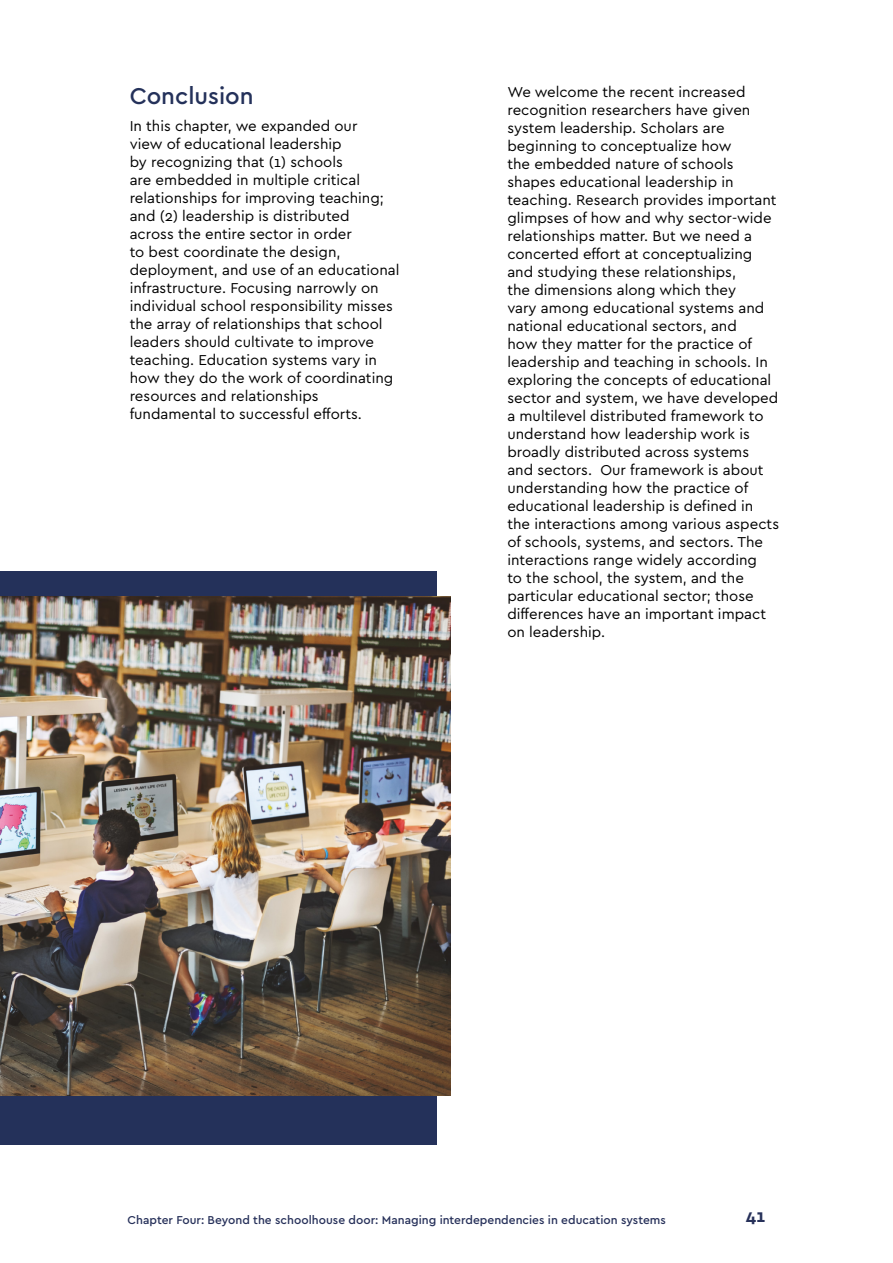
<style>
.page{position:relative;width:893px;height:1263px;background:#fff}
.page>*{position:absolute;margin:0;border:0;box-sizing:border-box;transform-origin:0 0}
.t1{font:500 24px "Cera Pro";color:#24315a}
.t2{font:700 18px "Cera Pro";color:#27315a}
.t3{font:15px/18px "Cera Pro";color:#000}
.t4{font:500 12px "Cera Pro";color:#27315a}
</style>
<div class="page">
<div style="left:0;top:571px;width:437px;height:574px;background:#24315a"></div>
<img style="left:0;top:597px;width:451px;height:499px">
<h1 class="t1" style="left:130px;top:80px;width:125px">Conclusion</h1>
<p class="t3" style="left:130px;top:116px;width:271px">In this chapter, we expanded our<br>view of educational leadership<br>by recognizing that (1) schools<br>are embedded in multiple critical relationships for improving teaching; and (2) leadership is distributed<br>across the entire sector in order<br>to best coordinate the design, deployment, and use of an educational infrastructure. Focusing narrowly on individual school responsibility misses the array of relationships that school leaders should cultivate to improve teaching. Education systems vary in how they do the work of coordinating resources and relationships fundamental to successful efforts.</p>
<p class="t3" style="left:507px;top:82px;width:273px">We welcome the recent increased recognition researchers have given system leadership. Scholars are beginning to conceptualize how<br>the embedded nature of schools shapes educational leadership in teaching. Research provides important glimpses of how and why sector-wide relationships matter. But we need a concerted effort at conceptualizing and studying these relationships,<br>the dimensions along which they<br>vary among educational systems and national educational sectors, and<br>how they matter for the practice of leadership and teaching in schools. In exploring the concepts of educational sector and system, we have developed a multilevel distributed framework to understand how leadership work is broadly distributed across systems<br>and sectors. Our framework is about understanding how the practice of educational leadership is defined in the interactions among various aspects of schools, systems, and sectors. The interactions range widely according<br>to the school, the system, and the particular educational sector; those differences have an important impact on leadership.</p>
<p class="t4" style="left:128px;top:1212px;width:540px">Chapter Four: Beyond the schoolhouse door: Managing interdependencies in education systems</p>
<p class="t2" style="left:746px;top:1204px;width:21px">41</p>
</div>
